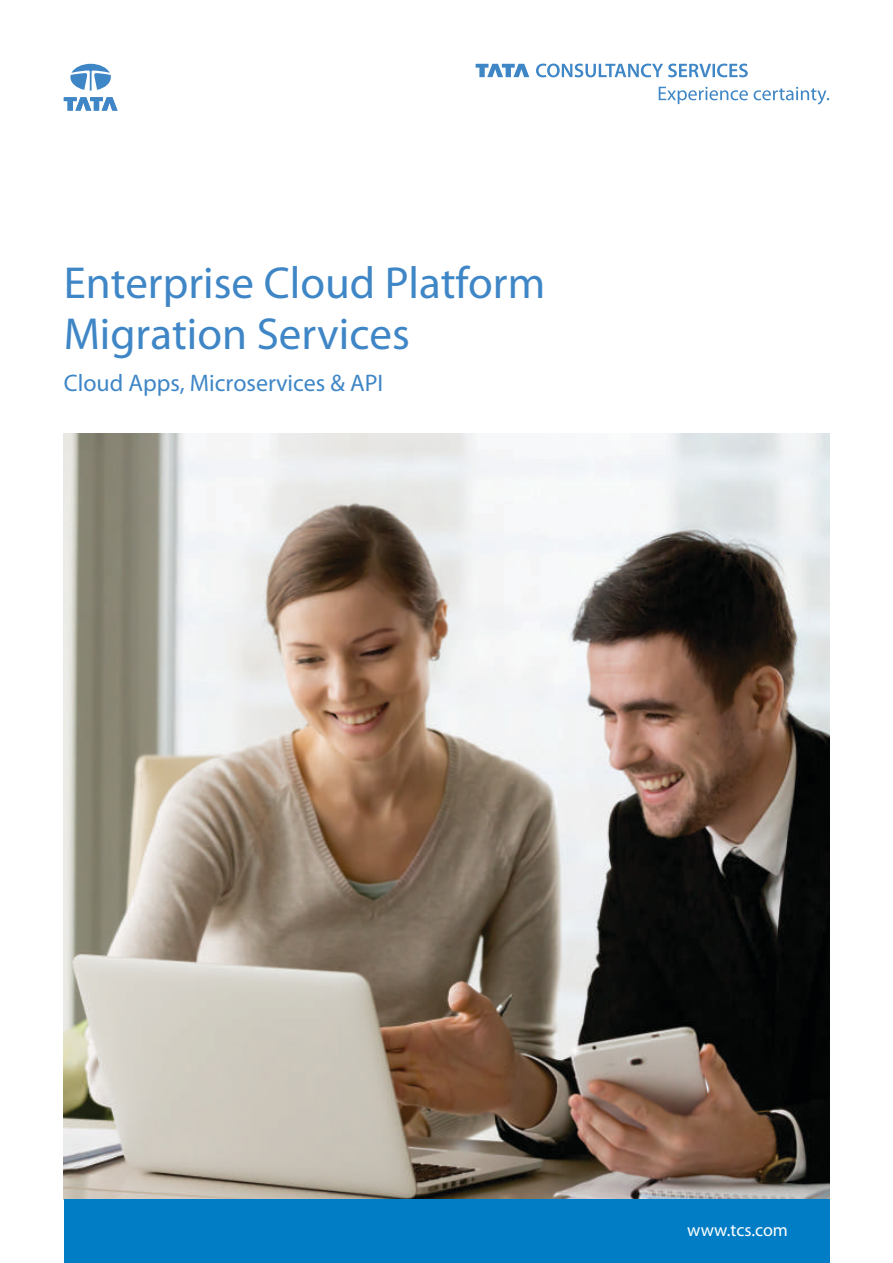
<style>
.page{position:relative;width:893px;height:1263px;background:#fff}
.page>*{position:absolute;margin:0;border:0;box-sizing:border-box;transform-origin:0 0}
.t1{font:45px/50.8px "Myriad Pro";color:#3f86c6}
.t2{font:24px "Myriad Pro";color:#3f86c6}
.t3{font:18px "Myriad Pro";color:#fff}
</style>
<div class="page">
<img style="left:64px;top:434px;width:765px;height:765px">
<svg style="left:70px;top:64px;width:41px;height:27px"></svg>
<svg style="left:64px;top:97px;width:54px;height:14px"></svg>
<svg style="left:476px;top:64px;width:53px;height:13px"></svg>
<svg style="left:536px;top:64px;width:212px;height:13px"></svg>
<svg style="left:659px;top:87px;width:170px;height:18px"></svg>
<div style="left:64px;top:1199px;width:765px;height:64px;background:#007dc5"></div>
<p class="t1" style="left:64px;top:261px;width:483px">Enterprise Cloud Platform<br>Migration Services</p>
<p class="t2" style="left:64px;top:373px;width:321px">Cloud Apps, Microservices &amp; API</p>
<p class="t3" style="left:687px;top:1223px;width:102px">www.tcs.com</p>
</div>
